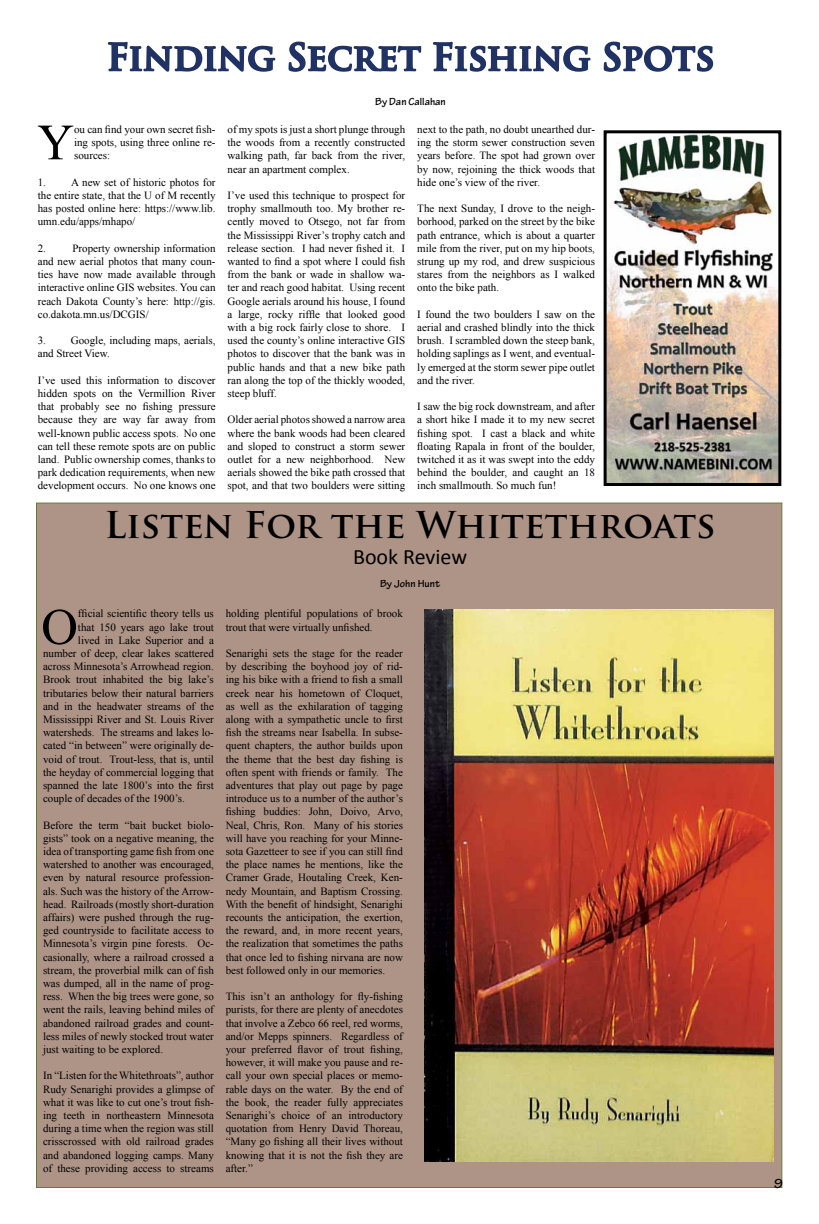
<style>
.page{position:relative;width:819px;height:1224px;background:#fff}
.page>*{position:absolute;margin:0;border:0;box-sizing:border-box;transform-origin:0 0}
.t1{font:50.9px "Times New Roman";color:#000}
.t2{font:700 36px "Trajan Pro";color:#203164}
.t3{font:700 36px "Trajan Pro";color:#000}
.t4{font:22px "Calibri";color:#000}
.t5{font:700 14px "Tekton Pro";color:#000}
.t6{font:11px/13.2px "Times New Roman";color:#000;text-align:justify}
.t7{font:700 11px "Tekton Pro";color:#000}
</style>
<div class="page">
<div style="left:36px;top:503px;width:746px;height:685px;background:#ad9486;border:1px solid #667c36"></div>
<svg style="left:107px;top:41px;width:169px;height:31px"></svg>
<svg style="left:288px;top:41px;width:134px;height:31px"></svg>
<svg style="left:432px;top:41px;width:159px;height:31px"></svg>
<svg style="left:603px;top:41px;width:111px;height:31px"></svg>
<img style="left:608px;top:134px;width:169px;height:348px">
<div style="left:604px;top:130px;width:177px;height:356px;border:3px solid #000"></div>
<img style="left:425px;top:609px;width:349px;height:552px">
<h2 class="t2" style="left:107px;top:35px;width:609px">Finding Secret Fishing Spots</h2>
<p class="t7" style="left:375px;top:95px;width:72px">By Dan Callahan</p>
<h1 class="t1" style="left:37px;top:108px;width:38px">Y</h1>
<p class="t6" style="left:74px;top:122px;width:143px">ou can find your own secret fish&shy;ing spots, using three online re&shy;sources:</p>
<p class="t6" style="left:38px;top:175px;width:179px">1. A new set of historic photos for the entire state, that the U of M recently has posted online here: https://www.lib. umn.edu/apps/mhapo/</p>
<p class="t6" style="left:38px;top:241px;width:179px">2. Property ownership information and new aerial photos that many coun&shy;ties have now made available through interactive online GIS websites. You can reach Dakota County’s here: http://gis. co.dakota.mn.us/DCGIS/</p>
<p class="t6" style="left:38px;top:334px;width:179px">3. Google, including maps, aerials, and Street View.</p>
<p class="t6" style="left:38px;top:373px;width:179px">I’ve used this information to discover hidden spots on the Vermillion River that probably see no fishing pressure because they are way far away from well-known public access spots. No one can tell these remote spots are on public land. Public ownership comes, thanks to park dedication requirements, when new development occurs. No one knows one</p>
<p class="t6" style="left:228px;top:122px;width:179px">of my spots is just a short plunge through the woods from a recently constructed walking path, far back from the river, near an apartment complex.</p>
<p class="t6" style="left:228px;top:188px;width:179px">I’ve used this technique to prospect for trophy smallmouth too. My brother re&shy;cently moved to Otsego, not far from the Mississippi River’s trophy catch and release section. I had never fished it. I wanted to find a spot where I could fish from the bank or wade in shallow wa&shy;ter and reach good habitat. Using recent Google aerials around his house, I found a large, rocky riffle that looked good with a big rock fairly close to shore. I used the county’s online interactive GIS photos to discover that the bank was in public hands and that a new bike path ran along the top of the thickly wooded, steep bluff.</p>
<p class="t6" style="left:228px;top:413px;width:179px">Older aerial photos showed a narrow area where the bank woods had been cleared and sloped to construct a storm sewer outlet for a new neighborhood. New aerials showed the bike path crossed that spot, and that two boulders were sitting</p>
<p class="t6" style="left:417px;top:122px;width:179px">next to the path, no doubt unearthed dur&shy;ing the storm sewer construction seven years before. The spot had grown over by now, rejoining the thick woods that hide one’s view of the river.</p>
<p class="t6" style="left:417px;top:202px;width:179px">The next Sunday, I drove to the neigh&shy;borhood, parked on the street by the bike path entrance, which is about a quarter mile from the river, put on my hip boots, strung up my rod, and drew suspicious stares from the neighbors as I walked onto the bike path.</p>
<p class="t6" style="left:417px;top:307px;width:179px">I found the two boulders I saw on the aerial and crashed blindly into the thick brush. I scrambled down the steep bank, holding saplings as I went, and eventual&shy;ly emerged at the storm sewer pipe outlet and the river.</p>
<p class="t6" style="left:417px;top:400px;width:179px">I saw the big rock downstream, and after a short hike I made it to my new secret fishing spot. I cast a black and white floating Rapala in front of the boulder, twitched it as it was swept into the eddy behind the boulder, and caught an 18 inch smallmouth. So much fun!</p>
<h2 class="t3" style="left:105px;top:502px;width:613px">Listen For the Whitethroats</h2>
<h3 class="t4" style="left:353px;top:543px;width:116px">Book Review</h3>
<p class="t7" style="left:380px;top:577px;width:62px">By John Hunt</p>
<h1 class="t1" style="left:41px;top:593px;width:38px">O</h1>
<p class="t6" style="left:78px;top:607px;width:137px">fficial scientific theory tells us</p>
<p class="t6" style="left:78px;top:620px;width:137px">that 150 years ago lake trout</p>
<p class="t6" style="left:78px;top:633px;width:137px">lived in Lake Superior and a</p>
<p class="t6" style="left:43px;top:647px;width:172px">number of deep, clear lakes scattered</p>
<p class="t6" style="left:43px;top:660px;width:172px">across Minnesota’s Arrowhead region.</p>
<p class="t6" style="left:43px;top:673px;width:172px">Brook trout inhabited the big lake’s</p>
<p class="t6" style="left:43px;top:686px;width:172px">tributaries below their natural barriers</p>
<p class="t6" style="left:43px;top:699px;width:172px">and in the headwater streams of the</p>
<p class="t6" style="left:43px;top:713px;width:172px">Mississippi River and St. Louis River</p>
<p class="t6" style="left:43px;top:726px;width:172px">watersheds. The streams and lakes lo-</p>
<p class="t6" style="left:43px;top:739px;width:172px">cated “in between” were originally de-</p>
<p class="t6" style="left:43px;top:752px;width:172px">void of trout. Trout-less, that is, until</p>
<p class="t6" style="left:43px;top:765px;width:172px">the heyday of commercial logging that</p>
<p class="t6" style="left:43px;top:779px;width:172px">spanned the late 1800’s into the first</p>
<p class="t6" style="left:43px;top:792px;width:143px">couple of decades of the 1900’s.</p>
<p class="t6" style="left:43px;top:818px;width:172px">Before the term “bait bucket biolo&shy;gists” took on a negative meaning, the idea of transporting game fish from one watershed to another was encouraged, even by natural resource profession&shy;als. Such was the history of the Arrow&shy;head. Railroads (mostly short-duration affairs) were pushed through the rug&shy;ged countryside to facilitate access to Minnesota’s virgin pine forests. Oc&shy;casionally, where a railroad crossed a stream, the proverbial milk can of fish was dumped, all in the name of prog&shy;ress. When the big trees were gone, so went the rails, leaving behind miles of abandoned railroad grades and count&shy;less miles of newly stocked trout water just waiting to be explored.</p>
<p class="t6" style="left:43px;top:1069px;width:172px">In “Listen for the Whitethroats”, author Rudy Senarighi provides a glimpse of what it was like to cut one’s trout fish&shy;ing teeth in northeastern Minnesota during a time when the region was still crisscrossed with old railroad grades and abandoned logging camps. Many of these providing access to streams</p>
<p class="t6" style="left:226px;top:607px;width:179px">holding plentiful populations of brook trout that were virtually unfished.</p>
<p class="t6" style="left:226px;top:647px;width:179px">Senarighi sets the stage for the reader by describing the boyhood joy of rid&shy;ing his bike with a friend to fish a small creek near his hometown of Cloquet, as well as the exhilaration of tagging along with a sympathetic uncle to first fish the streams near Isabella. In subse&shy;quent chapters, the author builds upon the theme that the best day fishing is often spent with friends or family. The adventures that play out page by page introduce us to a number of the author’s fishing buddies: John, Doivo, Arvo, Neal, Chris, Ron. Many of his stories will have you reaching for your Minne&shy;sota Gazetteer to see if you can still find the place names he mentions, like the Cramer Grade, Houtaling Creek, Ken&shy;nedy Mountain, and Baptism Crossing.<br>With the benefit of hindsight, Senarighi recounts the anticipation, the exertion, the reward, and, in more recent years, the realization that sometimes the paths that once led to fishing nirvana are now best followed only in our memories.</p>
<p class="t6" style="left:226px;top:990px;width:179px">This isn’t an anthology for fly-fishing purists, for there are plenty of anecdotes that involve a Zebco 66 reel, red worms, and/or Mepps spinners. Regardless of your preferred flavor of trout fishing, however, it will make you pause and re&shy;call your own special places or memo&shy;rable days on the water. By the end of the book, the reader fully appreciates Senarighi’s choice of an introductory quotation from Henry David Thoreau, “Many go fishing all their lives without knowing that it is not the fish they are after.”</p>
<p class="t5" style="left:774px;top:1175px;width:11px">9</p>
</div>
